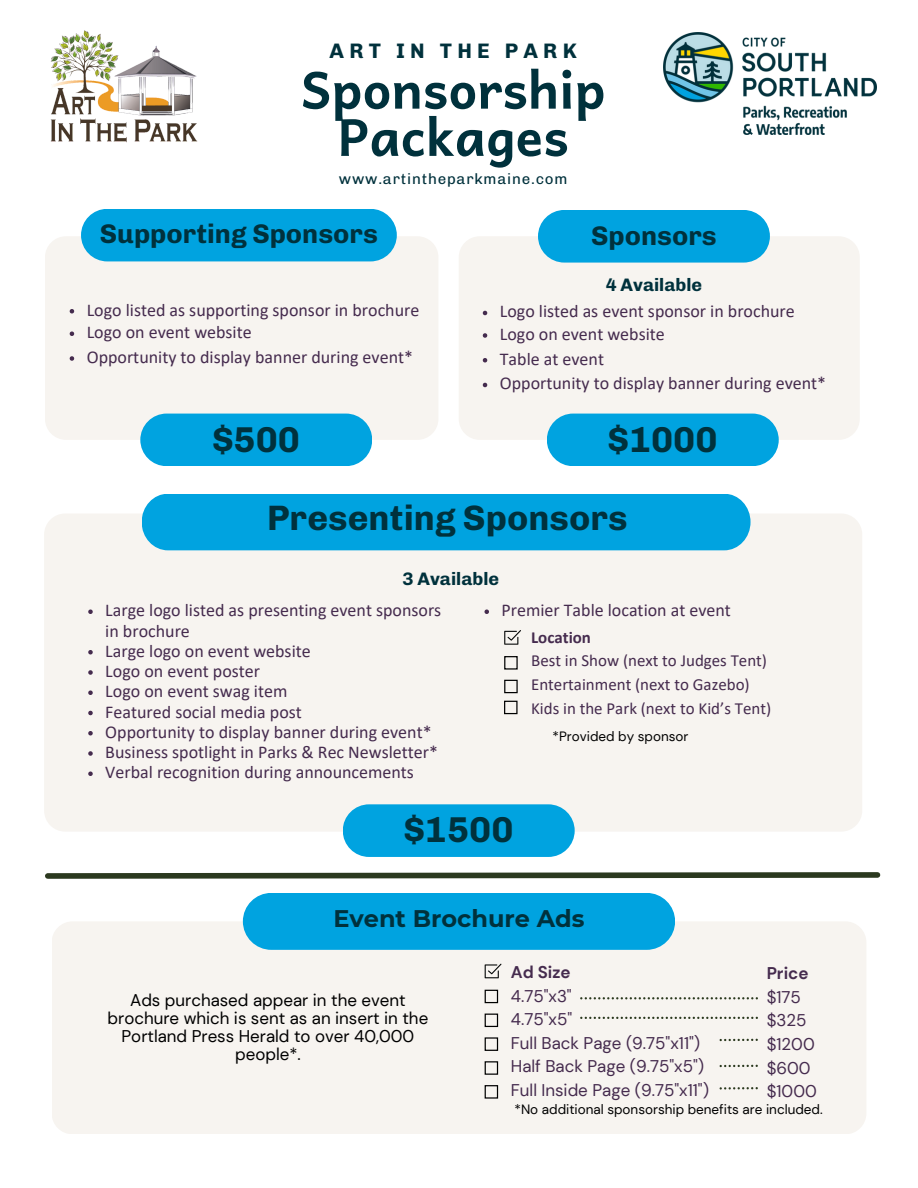
<style>
.page{position:relative;width:918px;height:1188px;background:#fff}
.page>*{position:absolute;margin:0;border:0;box-sizing:border-box;transform-origin:0 0}
.t1{font:700 51.15px "Andika";color:#00313c}
.t2{font:700 36px "Chivo";color:#00313c}
.t3{font:700 35.4px "Chivo";color:#00313c}
.t4{font:700 27px "Chivo";color:#00313c}
.t5{font:700 24px "Montserrat";color:#00313c}
.t6{font:700 21px "Chivo";letter-spacing:.25em;color:#00313c}
.t7{font:700 18.15px "Chivo";color:#00313c}
.t8{font:18px/20.2px "Calibri";color:#452b4e}
.t9{font:16.95px "DM Sans";color:#452b4e}
.t10{font:16.95px/18px "DM Sans";color:#000;text-align:center}
.t11{font:16.95px "Calibri";color:#452b4e}
.t12{font:700 16.95px "DM Sans";color:#452b4e}
.t13{font:700 16.95px "Calibri";color:#452b4e}
.t14{font:15px "Chivo";letter-spacing:.05em;color:#00313c}
.t15{font:13.5px "DM Sans";color:#000}
</style>
<div class="page">
<div style="left:45px;top:236px;width:393px;height:204px;background:#f7f4f0;border-radius:21px"></div>
<div style="left:81px;top:209px;width:316px;height:52px;background:#00a3e0;border-radius:26px"></div>
<div style="left:459px;top:236px;width:401px;height:204px;background:#f7f4f0;border-radius:21px"></div>
<div style="left:538px;top:210px;width:232px;height:53px;background:#00a3e0;border-radius:26px"></div>
<div style="left:52px;top:921px;width:814px;height:213px;background:#f7f4f0;border-radius:21px"></div>
<svg style="left:45px;top:872px;width:836px;height:7px;background:#54604b"></svg>
<img style="left:50px;top:30px;width:148px;height:113px">
<div style="left:44px;top:514px;width:818px;height:318px;background:#f7f4f0;border-radius:21px"></div>
<img style="left:663px;top:32px;width:214px;height:103px">
<div style="left:243px;top:893px;width:432px;height:57px;background:#00a3e0;border-radius:28px"></div>
<svg style="left:580px;top:997px;width:178px;height:2px"></svg>
<svg style="left:580px;top:1017px;width:178px;height:2px"></svg>
<svg style="left:720px;top:1087px;width:38px;height:3px"></svg>
<svg style="left:720px;top:1065px;width:38px;height:2px"></svg>
<svg style="left:720px;top:1039px;width:38px;height:2px"></svg>
<svg style="left:485px;top:964px;width:16px;height:14px"></svg>
<div style="left:485px;top:990px;width:13px;height:13px;border:1px solid #000"></div>
<div style="left:485px;top:1014px;width:13px;height:13px;border:1px solid #000"></div>
<div style="left:485px;top:1037px;width:13px;height:14px;border:1px solid #000"></div>
<div style="left:485px;top:1061px;width:13px;height:14px;border:1px solid #000"></div>
<div style="left:485px;top:1085px;width:13px;height:14px;border:1px solid #000"></div>
<svg style="left:70px;top:309px;width:4px;height:4px"></svg>
<svg style="left:70px;top:331px;width:4px;height:5px"></svg>
<svg style="left:70px;top:356px;width:4px;height:5px"></svg>
<svg style="left:483px;top:311px;width:4px;height:4px"></svg>
<svg style="left:483px;top:333px;width:4px;height:5px"></svg>
<svg style="left:483px;top:358px;width:4px;height:4px"></svg>
<svg style="left:483px;top:383px;width:4px;height:4px"></svg>
<div style="left:343px;top:804px;width:232px;height:53px;background:#00a3e0;border-radius:26px"></div>
<div style="left:142px;top:494px;width:609px;height:56px;background:#00a3e0;border-radius:27px"></div>
<div style="left:140px;top:414px;width:232px;height:52px;background:#00a3e0;border-radius:26px"></div>
<div style="left:547px;top:414px;width:232px;height:52px;background:#00a3e0;border-radius:26px"></div>
<svg style="left:88px;top:610px;width:5px;height:4px"></svg>
<svg style="left:88px;top:650px;width:5px;height:5px"></svg>
<svg style="left:88px;top:670px;width:5px;height:5px"></svg>
<svg style="left:88px;top:691px;width:5px;height:4px"></svg>
<svg style="left:88px;top:711px;width:5px;height:4px"></svg>
<svg style="left:88px;top:731px;width:5px;height:5px"></svg>
<svg style="left:88px;top:751px;width:5px;height:5px"></svg>
<svg style="left:88px;top:772px;width:5px;height:4px"></svg>
<svg style="left:485px;top:610px;width:4px;height:4px"></svg>
<svg style="left:504px;top:630px;width:17px;height:15px"></svg>
<div style="left:504px;top:656px;width:14px;height:14px;border:1px solid #000"></div>
<div style="left:504px;top:680px;width:14px;height:13px;border:1px solid #000"></div>
<div style="left:504px;top:701px;width:14px;height:13px;border:1px solid #000"></div>
<p class="t6" style="left:330px;top:39px;width:249px">ART IN THE PARK</p>
<p class="t1" style="left:301px;top:46px;width:306px">Sponsorship</p>
<p class="t1" style="left:337px;top:93px;width:233px">Packages</p>
<p class="t14" style="left:339px;top:170px;width:230px">www.artintheparkmaine.com</p>
<p class="t4" style="left:100px;top:218px;width:280px">Supporting Sponsors</p>
<p class="t4" style="left:591px;top:219px;width:127px">Sponsors</p>
<p class="t8" style="left:87px;top:301px;width:334px">Logo listed as supporting sponsor in brochure</p>
<p class="t8" style="left:87px;top:324px;width:166px">Logo on event website</p>
<p class="t8" style="left:87px;top:348px;width:328px">Opportunity to display banner during event*</p>
<p class="t7" style="left:606px;top:274px;width:98px">4 Available</p>
<p class="t8" style="left:500px;top:303px;width:296px">Logo listed as event sponsor in brochure</p>
<p class="t8" style="left:500px;top:325px;width:166px">Logo on event website</p>
<p class="t8" style="left:500px;top:350px;width:106px">Table at event</p>
<p class="t8" style="left:500px;top:375px;width:328px">Opportunity to display banner during event*</p>
<p class="t2" style="left:213px;top:418px;width:89px">$500</p>
<p class="t2" style="left:608px;top:418px;width:111px">$1000</p>
<p class="t3" style="left:267px;top:497px;width:362px">Presenting Sponsors</p>
<p class="t7" style="left:403px;top:568px;width:98px">3 Available</p>
<p class="t8" style="left:105px;top:602px;width:338px">Large logo listed as presenting event sponsors in brochure</p>
<p class="t8" style="left:105px;top:642px;width:207px">Large logo on event website</p>
<p class="t8" style="left:105px;top:662px;width:156px">Logo on event poster</p>
<p class="t8" style="left:105px;top:683px;width:184px">Logo on event swag item</p>
<p class="t8" style="left:105px;top:703px;width:198px">Featured social media post</p>
<p class="t8" style="left:105px;top:723px;width:328px">Opportunity to display banner during event*</p>
<p class="t8" style="left:105px;top:743px;width:334px">Business spotlight in Parks &amp; Rec Newsletter*</p>
<p class="t8" style="left:105px;top:764px;width:310px">Verbal recognition during announcements</p>
<p class="t8" style="left:502px;top:602px;width:231px">Premier Table location at event</p>
<p class="t13" style="left:531px;top:630px;width:61px">Location</p>
<p class="t11" style="left:531px;top:654px;width:237px">Best in Show (next to Judges Tent)</p>
<p class="t11" style="left:531px;top:677px;width:220px">Entertainment (next to Gazebo)</p>
<p class="t11" style="left:531px;top:701px;width:242px">Kids in the Park (next to Kid’s Tent)</p>
<p class="t15" style="left:553px;top:728px;width:137px">*Provided by sponsor</p>
<p class="t2" style="left:404px;top:809px;width:111px">$1500</p>
<p class="t5" style="left:333px;top:903px;width:253px">Event Brochure Ads</p>
<p class="t10" style="left:108px;top:992px;width:322px">Ads purchased appear in the event brochure which is sent as an insert in the<br>Portland Press Herald to over 40,000 people*.</p>
<p class="t12" style="left:511px;top:961px;width:61px">Ad Size</p>
<p class="t9" style="left:511px;top:985px;width:62px">4.75"x3"</p>
<p class="t9" style="left:511px;top:1008px;width:63px">4.75"x5"</p>
<p class="t9" style="left:511px;top:1032px;width:191px">Full Back Page (9.75"x11")</p>
<p class="t9" style="left:511px;top:1056px;width:195px">Half Back Page (9.75"x5")</p>
<p class="t9" style="left:511px;top:1079px;width:200px">Full Inside Page (9.75"x11")</p>
<p class="t12" style="left:767px;top:962px;width:43px">Price</p>
<p class="t9" style="left:767px;top:986px;width:36px">$175</p>
<p class="t9" style="left:767px;top:1010px;width:41px">$325</p>
<p class="t9" style="left:767px;top:1033px;width:50px">$1200</p>
<p class="t9" style="left:767px;top:1057px;width:45px">$600</p>
<p class="t9" style="left:767px;top:1080px;width:52px">$1000</p>
<p class="t15" style="left:515px;top:1100px;width:310px">*No additional sponsorship benefits are included.</p>
</div>
